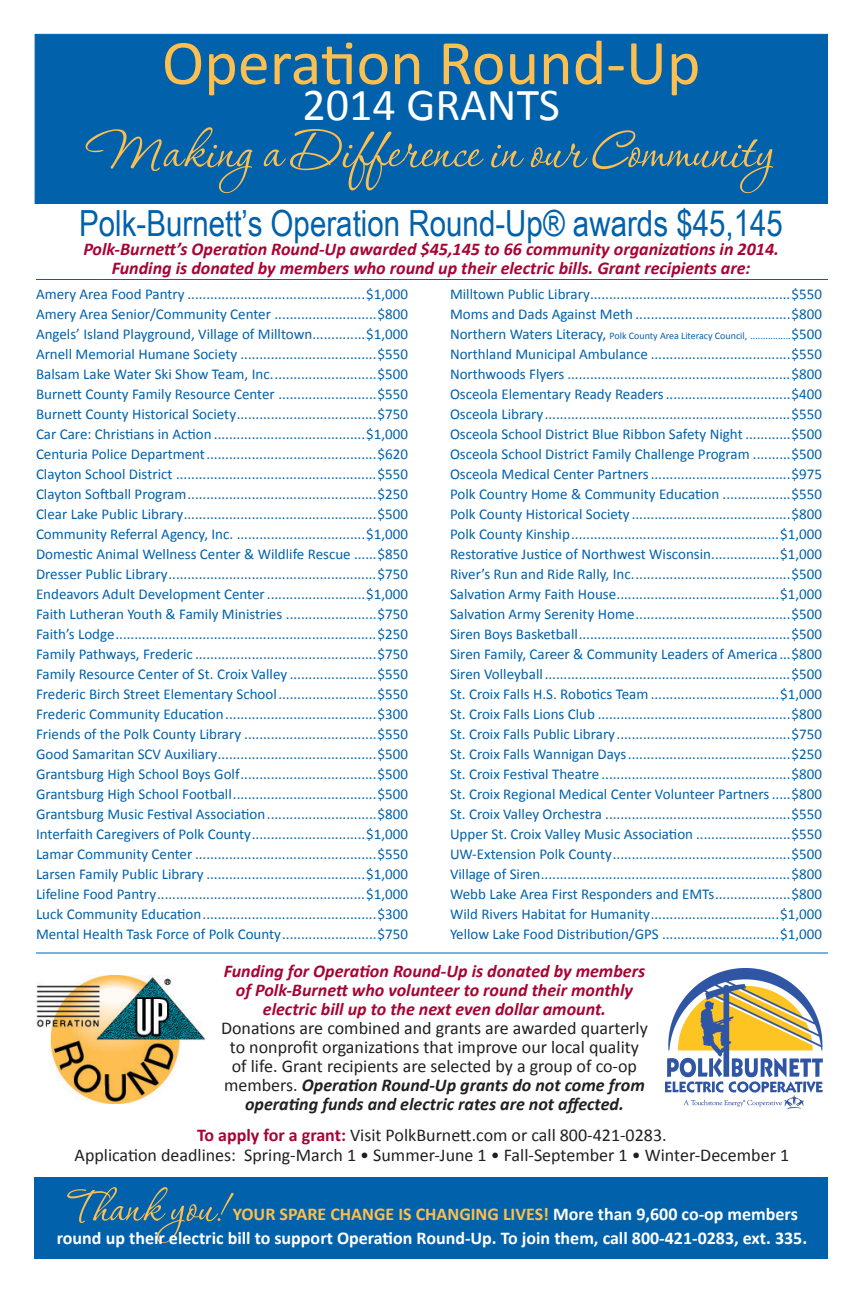
<style>
.page{position:relative;width:864px;height:1296px;background:#fff}
.page>*{position:absolute;margin:0;border:0;box-sizing:border-box;transform-origin:0 0}
.t1{font:66px "P22 Corinthia";color:#fdbf4f}
.t2{font:64px "Calibri";color:#fdbf4f}
.t3{font:56px "P22 Corinthia";color:#fdbf4f}
.t4{font:46px "Calibri";color:#fff}
.t5{font:36px "Arial Narrow";color:#0161aa}
.t6{font:18px/19px "Calibri";color:#231f20;text-align:center}
.t7{font:italic 700 18px/19px "Calibri";color:#a90332;text-align:center}
.t8{font:700 18px/24px "Calibri";color:#fff}
.t9{font:15px "Calibri";color:#0161aa}
.t10{font:10px "Calibri";color:#0161aa}
.s1{font-size:15px}
.s2{font-weight:700;font-style:italic;color:#a90332}
.s3{font-weight:700;font-style:italic}
.s4{font-weight:700;color:#a90332}
.s5{color:#fdbf4f}
</style>
<div class="page">
<div style="left:34px;top:1178px;width:794px;height:81px;background:#0161aa"></div>
<div style="left:35px;top:34px;width:793px;height:170px;background:#0161aa;border:1px solid #0161aa"></div>
<img style="left:36px;top:975px;width:169px;height:129px">
<img style="left:666px;top:969px;width:157px;height:140px">
<hr style="left:36px;top:952px;width:792px;height:1px;background:#0161aa">
<hr style="left:36px;top:279px;width:792px;height:1px;background:#0161aa">
<p class="t2" style="left:162px;top:22px;width:540px">Operation Round-Up</p>
<p class="t4" style="left:303px;top:76px;width:259px">2014 GRANTS</p>
<p class="t1" style="left:89px;top:117px;width:686px">Making a Difference in our Community</p>
<p class="t5" style="left:79px;top:197px;width:705px">Polk-Burnett’s Operation Round-Up® awards $45,145</p>
<p class="t7" style="left:83px;top:240px;width:697px">Polk-Burnett’s Operation Round-Up awarded $45,145 to 66 community organizations in 2014.<br>Funding is donated by members who round up their electric bills. Grant recipients are:</p>
<p class="t9" style="left:36px;top:285px;width:374px">Amery Area Food Pantry ...............................................$1,000</p>
<p class="t9" style="left:36px;top:305px;width:374px">Amery Area Senior/Community Center ...........................$800</p>
<p class="t9" style="left:36px;top:325px;width:374px">Angels’ Island Playground, Village of Milltown..............$1,000</p>
<p class="t9" style="left:36px;top:345px;width:374px">Arnell Memorial Humane Society ....................................$550</p>
<p class="t9" style="left:36px;top:365px;width:374px">Balsam Lake Water Ski Show Team, Inc............................$500</p>
<p class="t9" style="left:36px;top:385px;width:374px">Burnett County Family Resource Center ..........................$550</p>
<p class="t9" style="left:36px;top:405px;width:374px">Burnett County Historical Society.....................................$750</p>
<p class="t9" style="left:36px;top:425px;width:374px">Car Care: Christians in Action ........................................$1,000</p>
<p class="t9" style="left:36px;top:445px;width:374px">Centuria Police Department.............................................$620</p>
<p class="t9" style="left:36px;top:465px;width:374px">Clayton School District .....................................................$550</p>
<p class="t9" style="left:36px;top:485px;width:374px">Clayton Softball Program..................................................$250</p>
<p class="t9" style="left:36px;top:505px;width:374px">Clear Lake Public Library...................................................$500</p>
<p class="t9" style="left:36px;top:525px;width:374px">Community Referral Agency, Inc. ..................................$1,000</p>
<p class="t9" style="left:36px;top:545px;width:374px">Domestic Animal Wellness Center &amp; Wildlife Rescue ......$850</p>
<p class="t9" style="left:36px;top:565px;width:374px">Dresser Public Library.......................................................$750</p>
<p class="t9" style="left:36px;top:585px;width:374px">Endeavors Adult Development Center..........................$1,000</p>
<p class="t9" style="left:36px;top:605px;width:374px">Faith Lutheran Youth &amp; Family Ministries ........................$750</p>
<p class="t9" style="left:36px;top:625px;width:374px">Faith’s Lodge.....................................................................$250</p>
<p class="t9" style="left:36px;top:645px;width:374px">Family Pathways, Frederic ................................................$750</p>
<p class="t9" style="left:36px;top:665px;width:374px">Family Resource Center of St. Croix Valley .......................$550</p>
<p class="t9" style="left:36px;top:685px;width:374px">Frederic Birch Street Elementary School..........................$550</p>
<p class="t9" style="left:36px;top:705px;width:374px">Frederic Community Education........................................$300</p>
<p class="t9" style="left:36px;top:725px;width:374px">Friends of the Polk County Library ...................................$550</p>
<p class="t9" style="left:36px;top:745px;width:374px">Good Samaritan SCV Auxiliary..........................................$500</p>
<p class="t9" style="left:36px;top:765px;width:374px">Grantsburg High School Boys Golf....................................$500</p>
<p class="t9" style="left:36px;top:785px;width:374px">Grantsburg High School Football......................................$500</p>
<p class="t9" style="left:36px;top:805px;width:374px">Grantsburg Music Festival Association.............................$800</p>
<p class="t9" style="left:36px;top:825px;width:374px">Interfaith Caregivers of Polk County..............................$1,000</p>
<p class="t9" style="left:36px;top:845px;width:374px">Lamar Community Center ................................................$550</p>
<p class="t9" style="left:36px;top:865px;width:374px">Larsen Family Public Library ..........................................$1,000</p>
<p class="t9" style="left:36px;top:885px;width:374px">Lifeline Food Pantry.......................................................$1,000</p>
<p class="t9" style="left:36px;top:905px;width:374px">Luck Community Education..............................................$300</p>
<p class="t9" style="left:36px;top:925px;width:374px">Mental Health Task Force of Polk County.........................$750</p>
<p class="t9" style="left:450px;top:285px;width:374px">Milltown Public Library.....................................................$550</p>
<p class="t9" style="left:450px;top:305px;width:374px">Moms and Dads Against Meth .........................................$800</p>
<p class="t10" style="left:450px;top:329px;width:374px"><span class="s1">Northern Waters Literacy,</span> Polk County Area Literacy Council, ................<span class="s1">$500</span></p>
<p class="t9" style="left:450px;top:345px;width:374px">Northland Municipal Ambulance .....................................$550</p>
<p class="t9" style="left:450px;top:365px;width:374px">Northwoods Flyers ...........................................................$800</p>
<p class="t9" style="left:450px;top:385px;width:374px">Osceola Elementary Ready Readers.................................$400</p>
<p class="t9" style="left:450px;top:405px;width:374px">Osceola Library.................................................................$550</p>
<p class="t9" style="left:450px;top:425px;width:374px">Osceola School District Blue Ribbon Safety Night ............$500</p>
<p class="t9" style="left:450px;top:445px;width:374px">Osceola School District Family Challenge Program ..........$500</p>
<p class="t9" style="left:450px;top:465px;width:374px">Osceola Medical Center Partners.....................................$975</p>
<p class="t9" style="left:450px;top:485px;width:374px">Polk Country Home &amp; Community Education ..................$550</p>
<p class="t9" style="left:450px;top:505px;width:374px">Polk County Historical Society ..........................................$800</p>
<p class="t9" style="left:450px;top:525px;width:374px">Polk County Kinship.......................................................$1,000</p>
<p class="t9" style="left:450px;top:545px;width:374px">Restorative Justice of Northwest Wisconsin..................$1,000</p>
<p class="t9" style="left:450px;top:565px;width:374px">River’s Run and Ride Rally, Inc..........................................$500</p>
<p class="t9" style="left:450px;top:585px;width:374px">Salvation Army Faith House...........................................$1,000</p>
<p class="t9" style="left:450px;top:605px;width:374px">Salvation Army Serenity Home.........................................$500</p>
<p class="t9" style="left:450px;top:625px;width:374px">Siren Boys Basketball........................................................$500</p>
<p class="t9" style="left:450px;top:645px;width:374px">Siren Family, Career &amp; Community Leaders of America...$800</p>
<p class="t9" style="left:450px;top:665px;width:374px">Siren Volleyball.................................................................$500</p>
<p class="t9" style="left:450px;top:685px;width:374px">St. Croix Falls H.S. Robotics Team..................................$1,000</p>
<p class="t9" style="left:450px;top:705px;width:374px">St. Croix Falls Lions Club ...................................................$800</p>
<p class="t9" style="left:450px;top:725px;width:374px">St. Croix Falls Public Library..............................................$750</p>
<p class="t9" style="left:450px;top:745px;width:374px">St. Croix Falls Wannigan Days...........................................$250</p>
<p class="t9" style="left:450px;top:765px;width:374px">St. Croix Festival Theatre ..................................................$800</p>
<p class="t9" style="left:450px;top:785px;width:374px">St. Croix Regional Medical Center Volunteer Partners .....$800</p>
<p class="t9" style="left:450px;top:805px;width:374px">St. Croix Valley Orchestra .................................................$550</p>
<p class="t9" style="left:450px;top:825px;width:374px">Upper St. Croix Valley Music Association .........................$550</p>
<p class="t9" style="left:450px;top:845px;width:374px">UW-Extension Polk County...............................................$500</p>
<p class="t9" style="left:450px;top:865px;width:374px">Village of Siren..................................................................$800</p>
<p class="t9" style="left:450px;top:885px;width:374px">Webb Lake Area First Responders and EMTs....................$800</p>
<p class="t9" style="left:450px;top:905px;width:374px">Wild Rivers Habitat for Humanity..................................$1,000</p>
<p class="t9" style="left:450px;top:925px;width:374px">Yellow Lake Food Distribution/GPS ...............................$1,000</p>
<p class="t6" style="left:221px;top:962px;width:428px"><span class="s2">Funding for Operation Round-Up is donated by members of Polk-Burnett who volunteer to round their monthly electric bill up to the next even dollar amount.<br></span>Donations are combined and grants are awarded quarterly to nonprofit organizations that improve our local quality of life. Grant recipients are selected by a group of co-op members. <span class="s3">Operation Round-Up grants do not come from operating funds and electric rates are not affected.</span></p>
<p class="t6" style="left:75px;top:1125px;width:716px;line-height:20px"><span class="s4">To apply for a grant:</span> Visit PolkBurnett.com or call 800-421-0283.<br>Application deadlines: Spring-March 1 • Summer-June 1 • Fall-September 1 • Winter-December 1</p>
<p class="t3" style="left:66px;top:1178px;width:164px">Thank you!</p>
<p class="t8" style="left:57px;top:1202px;width:752px;text-indent:176px"><span class="s5">YOUR SPARE CHANGE IS CHANGING LIVES!</span> More than 9,600 co-op members round up their electric bill to support Operation Round-Up. To join them, call 800-421-0283, ext. 335.</p>
</div>
